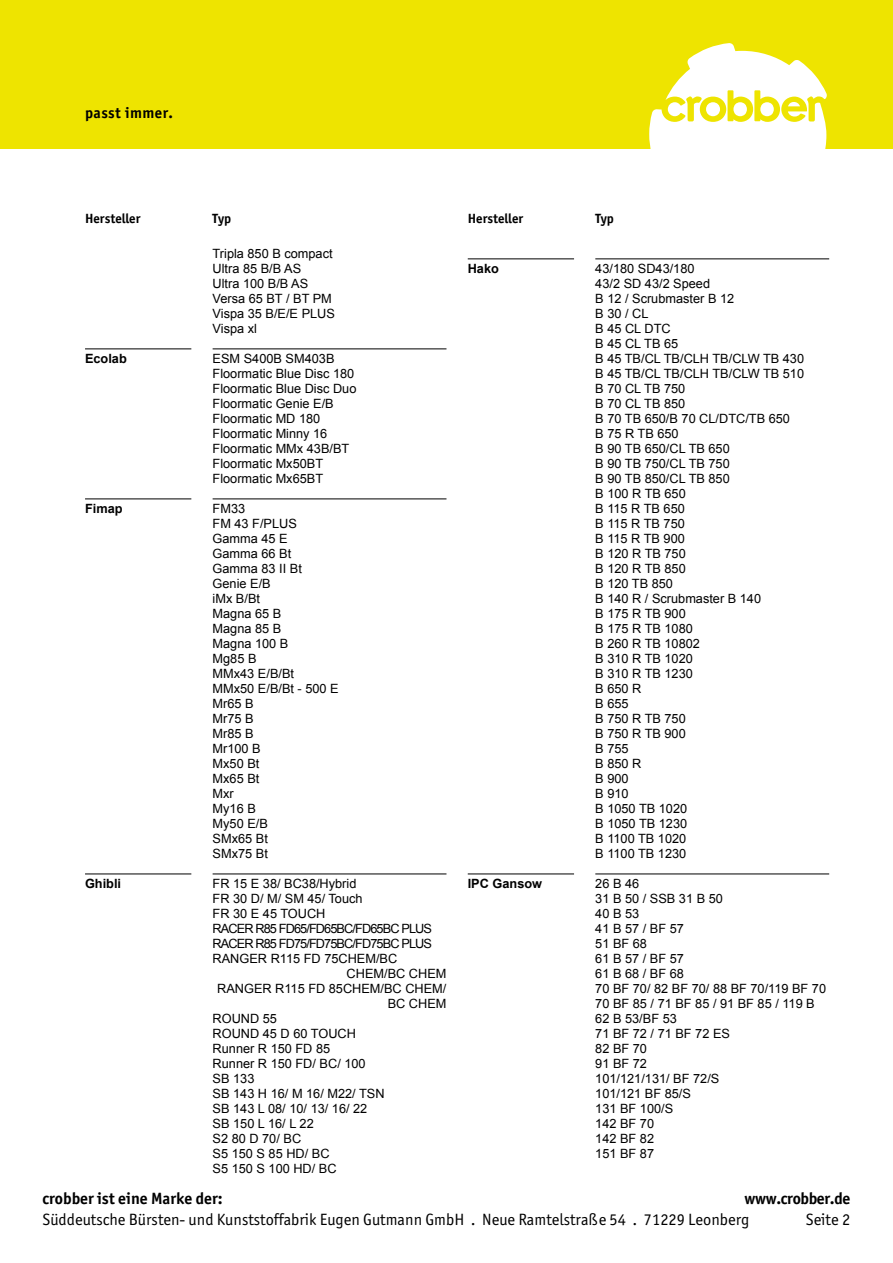
<style>
.page{position:relative;width:893px;height:1263px;background:#fff}
.page>*{position:absolute;margin:0;border:0;box-sizing:border-box;transform-origin:0 0}
.t1{font:16.5px "Officina Sans";color:#000}
.t2{font:700 16.5px "Officina Sans";color:#000}
.t3{font:700 16.5px "Officina Sans";letter-spacing:-.02em;color:#000}
.t4{font:700 15.45px "Officina Sans";letter-spacing:.03em;color:#000}
.t5{font:700 13.5px "Officina Sans";color:#000}
.t6{font:12.75px/15px "Arial";color:#000;text-align:right}
.t7{font:12.75px "Arial";letter-spacing:-.07em;color:#000}
.t8{font:700 12.75px "Arial";color:#000}
</style>
<div class="page">
<div style="left:0;top:0;width:893px;height:149px;background:#eee400"></div>
<svg style="left:649px;top:43px;width:178px;height:106px"></svg>
<hr style="left:85px;top:348px;width:106px;height:1px;background:#000">
<hr style="left:85px;top:498px;width:106px;height:1px;background:#000">
<hr style="left:85px;top:873px;width:106px;height:1px;background:#000">
<hr style="left:213px;top:348px;width:233px;height:1px;background:#000">
<hr style="left:213px;top:498px;width:233px;height:1px;background:#000">
<hr style="left:213px;top:873px;width:233px;height:1px;background:#000">
<hr style="left:468px;top:258px;width:106px;height:1px;background:#000">
<hr style="left:468px;top:873px;width:106px;height:1px;background:#000">
<hr style="left:595px;top:258px;width:234px;height:1px;background:#000">
<hr style="left:595px;top:873px;width:234px;height:1px;background:#000">
<p class="t4" style="left:85px;top:104px;width:90px">passt immer.</p>
<p class="t5" style="left:85px;top:210px;width:57px">Hersteller</p>
<p class="t5" style="left:213px;top:210px;width:20px">Typ</p>
<p class="t5" style="left:468px;top:210px;width:57px">Hersteller</p>
<p class="t5" style="left:595px;top:210px;width:20px">Typ</p>
<p class="t8" style="left:85px;top:350px;width:43px">Ecolab</p>
<p class="t8" style="left:85px;top:500px;width:39px">Fimap</p>
<p class="t8" style="left:85px;top:875px;width:38px">Ghibli</p>
<p class="t6" style="left:213px;top:246px;width:121px">Tripla 850 B compact</p>
<p class="t6" style="left:213px;top:261px;width:90px">Ultra 85 B/B AS</p>
<p class="t6" style="left:213px;top:276px;width:97px">Ultra 100 B/B AS</p>
<p class="t6" style="left:213px;top:291px;width:121px">Versa 65 BT / BT PM</p>
<p class="t6" style="left:213px;top:306px;width:124px">Vispa 35 B/E/E PLUS</p>
<p class="t6" style="left:213px;top:321px;width:46px">Vispa xl</p>
<p class="t6" style="left:213px;top:351px;width:123px">ESM S400B SM403B</p>
<p class="t6" style="left:213px;top:366px;width:143px">Floormatic Blue Disc 180</p>
<p class="t6" style="left:213px;top:381px;width:145px">Floormatic Blue Disc Duo</p>
<p class="t6" style="left:213px;top:396px;width:123px">Floormatic Genie E/B</p>
<p class="t6" style="left:213px;top:411px;width:109px">Floormatic MD 180</p>
<p class="t6" style="left:213px;top:426px;width:116px">Floormatic Minny 16</p>
<p class="t6" style="left:213px;top:441px;width:138px">Floormatic MMx 43B/BT</p>
<p class="t6" style="left:213px;top:456px;width:112px">Floormatic Mx50BT</p>
<p class="t6" style="left:213px;top:471px;width:112px">Floormatic Mx65BT</p>
<p class="t6" style="left:213px;top:501px;width:34px">FM33</p>
<p class="t6" style="left:213px;top:516px;width:86px">FM 43 F/PLUS</p>
<p class="t6" style="left:213px;top:531px;width:77px">Gamma 45 E</p>
<p class="t6" style="left:213px;top:546px;width:80px">Gamma 66 Bt</p>
<p class="t6" style="left:213px;top:561px;width:91px">Gamma 83 II Bt</p>
<p class="t6" style="left:213px;top:576px;width:60px">Genie E/B</p>
<p class="t6" style="left:213px;top:591px;width:49px">iMx B/Bt</p>
<p class="t6" style="left:213px;top:606px;width:70px">Magna 65 B</p>
<p class="t6" style="left:213px;top:621px;width:70px">Magna 85 B</p>
<p class="t6" style="left:213px;top:636px;width:77px">Magna 100 B</p>
<p class="t6" style="left:213px;top:651px;width:45px">Mg85 B</p>
<p class="t6" style="left:213px;top:666px;width:83px">MMx43 E/B/Bt</p>
<p class="t6" style="left:213px;top:681px;width:128px">MMx50 E/B/Bt - 500 E</p>
<p class="t6" style="left:213px;top:696px;width:43px">Mr65 B</p>
<p class="t6" style="left:213px;top:711px;width:43px">Mr75 B</p>
<p class="t6" style="left:213px;top:726px;width:43px">Mr85 B</p>
<p class="t6" style="left:213px;top:741px;width:50px">Mr100 B</p>
<p class="t6" style="left:213px;top:756px;width:48px">Mx50 Bt</p>
<p class="t6" style="left:213px;top:771px;width:48px">Mx65 Bt</p>
<p class="t6" style="left:213px;top:786px;width:23px">Mxr</p>
<p class="t6" style="left:213px;top:801px;width:45px">My16 B</p>
<p class="t6" style="left:213px;top:816px;width:57px">My50 E/B</p>
<p class="t6" style="left:213px;top:831px;width:57px">SMx65 Bt</p>
<p class="t6" style="left:213px;top:846px;width:57px">SMx75 Bt</p>
<p class="t6" style="left:213px;top:876px;width:145px">FR 15 E 38/ BC38/Hybrid</p>
<p class="t6" style="left:213px;top:891px;width:151px">FR 30 D/ M/ SM 45/ Touch</p>
<p class="t6" style="left:213px;top:906px;width:114px">FR 30 E 45 TOUCH</p>
<p class="t7" style="left:213px;top:920px;width:221px">RACER R85 FD65/FD65BC/FD65BC PLUS</p>
<p class="t7" style="left:213px;top:935px;width:221px">RACER R85 FD75/FD75BC/FD75BC PLUS</p>
<p class="t6" style="left:213px;top:951px;width:186px">RANGER R115 FD 75CHEM/BC</p>
<p class="t6" style="left:347px;top:966px;width:101px">CHEM/BC CHEM</p>
<p class="t6" style="left:217px;top:981px;width:231px">RANGER R115 FD 85CHEM/BC CHEM/<br>BC CHEM</p>
<p class="t6" style="left:213px;top:1011px;width:66px">ROUND 55</p>
<p class="t6" style="left:213px;top:1026px;width:145px">ROUND 45 D 60 TOUCH</p>
<p class="t6" style="left:213px;top:1041px;width:119px">Runner R 150 FD 85</p>
<p class="t6" style="left:213px;top:1056px;width:155px">Runner R 150 FD/ BC/ 100</p>
<p class="t6" style="left:213px;top:1071px;width:43px">SB 133</p>
<p class="t6" style="left:213px;top:1086px;width:173px">SB 143 H 16/ M 16/ M22/ TSN</p>
<p class="t6" style="left:213px;top:1101px;width:156px">SB 143 L 08/ 10/ 13/ 16/ 22</p>
<p class="t6" style="left:213px;top:1116px;width:103px">SB 150 L 16/ L 22</p>
<p class="t6" style="left:213px;top:1131px;width:90px">S2 80 D 70/ BC</p>
<p class="t6" style="left:213px;top:1146px;width:118px">S5 150 S 85 HD/ BC</p>
<p class="t6" style="left:213px;top:1161px;width:126px">S5 150 S 100 HD/ BC</p>
<p class="t8" style="left:468px;top:260px;width:33px">Hako</p>
<p class="t8" style="left:468px;top:875px;width:76px">IPC Gansow</p>
<p class="t6" style="left:595px;top:261px;width:101px">43/180 SD43/180</p>
<p class="t6" style="left:595px;top:276px;width:116px">43/2 SD 43/2 Speed</p>
<p class="t6" style="left:595px;top:291px;width:140px">B 12 / Scrubmaster B 12</p>
<p class="t6" style="left:595px;top:306px;width:55px">B 30 / CL</p>
<p class="t6" style="left:595px;top:321px;width:77px">B 45 CL DTC</p>
<p class="t6" style="left:595px;top:336px;width:84px">B 45 CL TB 65</p>
<p class="t6" style="left:595px;top:351px;width:210px">B 45 TB/CL TB/CLH TB/CLW TB 430</p>
<p class="t6" style="left:595px;top:366px;width:210px">B 45 TB/CL TB/CLH TB/CLW TB 510</p>
<p class="t6" style="left:595px;top:381px;width:92px">B 70 CL TB 750</p>
<p class="t6" style="left:595px;top:396px;width:92px">B 70 CL TB 850</p>
<p class="t6" style="left:595px;top:411px;width:196px">B 70 TB 650/B 70 CL/DTC/TB 650</p>
<p class="t6" style="left:595px;top:426px;width:85px">B 75 R TB 650</p>
<p class="t6" style="left:595px;top:441px;width:136px">B 90 TB 650/CL TB 650</p>
<p class="t6" style="left:595px;top:456px;width:136px">B 90 TB 750/CL TB 750</p>
<p class="t6" style="left:595px;top:471px;width:136px">B 90 TB 850/CL TB 850</p>
<p class="t6" style="left:595px;top:486px;width:92px">B 100 R TB 650</p>
<p class="t6" style="left:595px;top:501px;width:91px">B 115 R TB 650</p>
<p class="t6" style="left:595px;top:516px;width:91px">B 115 R TB 750</p>
<p class="t6" style="left:595px;top:531px;width:91px">B 115 R TB 900</p>
<p class="t6" style="left:595px;top:546px;width:92px">B 120 R TB 750</p>
<p class="t6" style="left:595px;top:561px;width:92px">B 120 R TB 850</p>
<p class="t6" style="left:595px;top:576px;width:79px">B 120 TB 850</p>
<p class="t6" style="left:595px;top:591px;width:167px">B 140 R / Scrubmaster B 140</p>
<p class="t6" style="left:595px;top:606px;width:92px">B 175 R TB 900</p>
<p class="t6" style="left:595px;top:621px;width:99px">B 175 R TB 1080</p>
<p class="t6" style="left:595px;top:636px;width:106px">B 260 R TB 10802</p>
<p class="t6" style="left:595px;top:651px;width:99px">B 310 R TB 1020</p>
<p class="t6" style="left:595px;top:666px;width:99px">B 310 R TB 1230</p>
<p class="t6" style="left:595px;top:681px;width:48px">B 650 R</p>
<p class="t6" style="left:595px;top:696px;width:35px">B 655</p>
<p class="t6" style="left:595px;top:711px;width:92px">B 750 R TB 750</p>
<p class="t6" style="left:595px;top:726px;width:92px">B 750 R TB 900</p>
<p class="t6" style="left:595px;top:741px;width:35px">B 755</p>
<p class="t6" style="left:595px;top:756px;width:48px">B 850 R</p>
<p class="t6" style="left:595px;top:771px;width:35px">B 900</p>
<p class="t6" style="left:595px;top:786px;width:35px">B 910</p>
<p class="t6" style="left:595px;top:801px;width:93px">B 1050 TB 1020</p>
<p class="t6" style="left:595px;top:816px;width:93px">B 1050 TB 1230</p>
<p class="t6" style="left:595px;top:831px;width:92px">B 1100 TB 1020</p>
<p class="t6" style="left:595px;top:846px;width:92px">B 1100 TB 1230</p>
<p class="t6" style="left:595px;top:876px;width:45px">26 B 46</p>
<p class="t6" style="left:595px;top:891px;width:129px">31 B 50 / SSB 31 B 50</p>
<p class="t6" style="left:595px;top:906px;width:45px">40 B 53</p>
<p class="t6" style="left:595px;top:921px;width:90px">41 B 57 / BF 57</p>
<p class="t6" style="left:595px;top:936px;width:53px">51 BF 68</p>
<p class="t6" style="left:595px;top:951px;width:90px">61 B 57 / BF 57</p>
<p class="t6" style="left:595px;top:966px;width:90px">61 B 68 / BF 68</p>
<p class="t6" style="left:595px;top:981px;width:232px">70 BF 70/ 82 BF 70/ 88 BF 70/119 BF 70</p>
<p class="t6" style="left:595px;top:996px;width:221px">70 BF 85 / 71 BF 85 / 91 BF 85 / 119 B</p>
<p class="t6" style="left:595px;top:1011px;width:83px">62 B 53/BF 53</p>
<p class="t6" style="left:595px;top:1026px;width:136px">71 BF 72 / 71 BF 72 ES</p>
<p class="t6" style="left:595px;top:1041px;width:53px">82 BF 70</p>
<p class="t6" style="left:595px;top:1056px;width:53px">91 BF 72</p>
<p class="t6" style="left:595px;top:1071px;width:126px">101/121/131/ BF 72/S</p>
<p class="t6" style="left:595px;top:1086px;width:97px">101/121 BF 85/S</p>
<p class="t6" style="left:595px;top:1101px;width:79px">131 BF 100/S</p>
<p class="t6" style="left:595px;top:1116px;width:60px">142 BF 70</p>
<p class="t6" style="left:595px;top:1131px;width:60px">142 BF 82</p>
<p class="t6" style="left:595px;top:1146px;width:60px">151 BF 87</p>
<p class="t2" style="left:43px;top:1188px;width:182px">crobber ist eine Marke der:</p>
<p class="t3" style="left:745px;top:1188px;width:107px">www.crobber.de</p>
<p class="t1" style="left:43px;top:1210px;width:708px">Süddeutsche Bürsten- und Kunststoffabrik Eugen Gutmann GmbH . Neue Ramtelstraße 54 . 71229 Leonberg</p>
<p class="t1" style="left:806px;top:1210px;width:46px">Seite 2</p>
</div>
